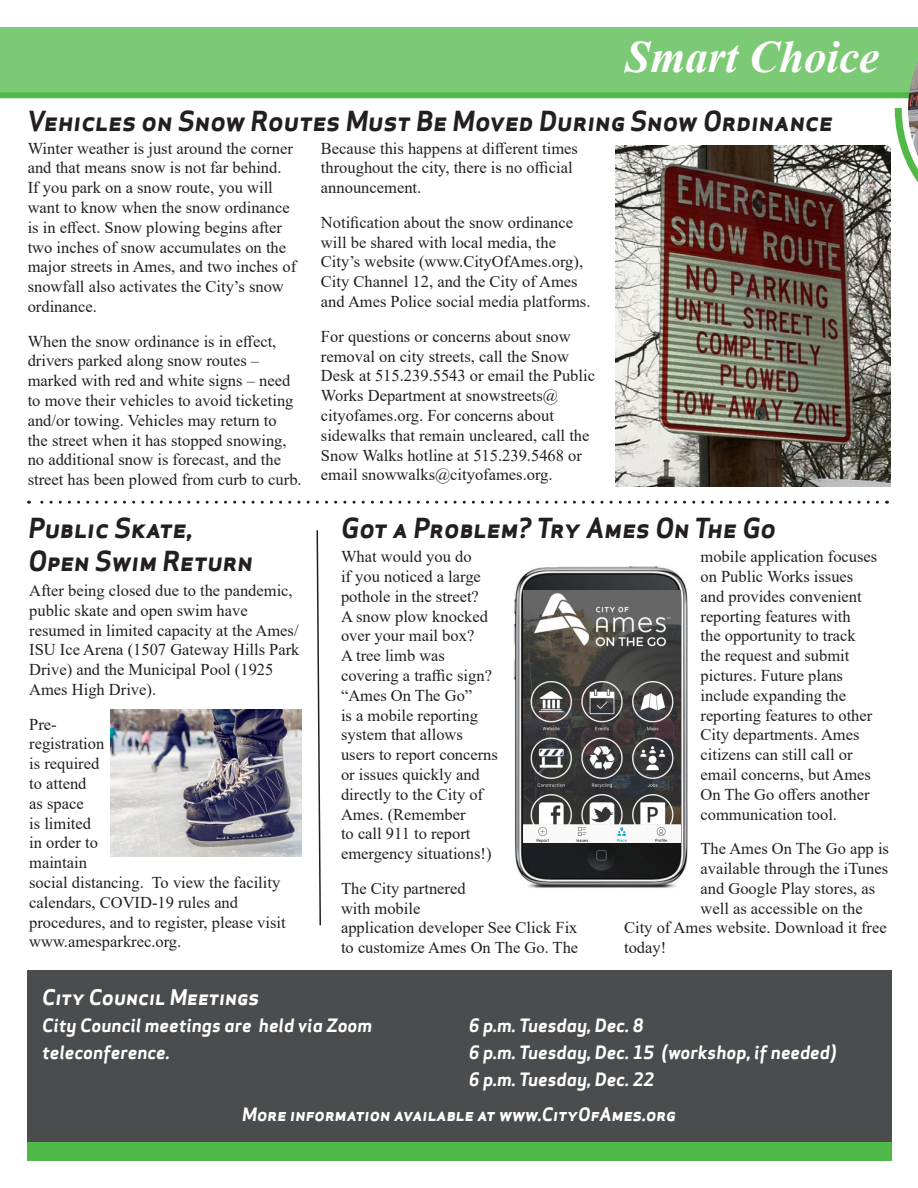
<style>
.page{position:relative;width:918px;height:1188px;background:#fff}
.page>*{position:absolute;margin:0;border:0;box-sizing:border-box;transform-origin:0 0}
.t1{font:italic 700 45px "Times New Roman";color:#fff}
.t2{font:italic 700 27px "Apex Sans";color:#231f20}
.t3{font:italic 700 21px "Apex Sans";color:#fff}
.t4{font:italic 700 18px/27px "Apex Sans";color:#fff}
.t5{font:16.5px/19.8px "Times New Roman";color:#231f20}
</style>
<div class="page">
<div style="left:27px;top:1142px;width:864px;height:19px;background:#51b948"></div>
<svg style="left:28px;top:501px;width:849px;height:3px"></svg>
<div style="left:0;top:27px;width:918px;height:68px;background:#7cca75"></div>
<div style="left:0;top:92px;width:918px;height:6px;background:#51b948"></div>
<div style="left:27px;top:970px;width:864px;height:172px;background:#4b4c4d"></div>
<svg style="left:316px;top:530px;width:5px;height:396px"></svg>
<img style="left:908px;top:62px;width:10px;height:46px">
<svg style="left:895px;top:108px;width:23px;height:75px"></svg>
<img style="left:615px;top:145px;width:276px;height:341px">
<img style="left:111px;top:709px;width:191px;height:147px">
<img style="left:513px;top:566px;width:174px;height:322px">
<img style="left:523px;top:591px;width:157px;height:251px">
<p class="t1" style="left:625px;top:26px;width:255px">Smart Choice</p>
<p class="t2" style="left:27px;top:104px;width:808px">Vehicles on Snow Routes Must Be Moved During Snow Ordinance</p>
<p class="t5" style="left:28px;top:138px;width:270px">Winter weather is just around the corner and that means snow is not far behind.<br>If you park on a snow route, you will want to know when the snow ordinance is in effect. Snow plowing begins after two inches of snow accumulates on the major streets in Ames, and two inches of snowfall also activates the City’s snow ordinance.</p>
<p class="t5" style="left:28px;top:331px;width:276px">When the snow ordinance is in effect, drivers parked along snow routes – marked with red and white signs – need to move their vehicles to avoid ticketing and/or towing. Vehicles may return to<br>the street when it has stopped snowing, no additional snow is forecast, and the street has been plowed from curb to curb.</p>
<p class="t2" style="left:29px;top:511px;width:166px">Public Skate,</p>
<p class="t2" style="left:29px;top:543px;width:226px">Open Swim Return</p>
<p class="t5" style="left:29px;top:580px;width:272px">After being closed due to the pandemic, public skate and open swim have resumed in limited capacity at the Ames/ ISU Ice Arena (1507 Gateway Hills Park Drive) and the Municipal Pool (1925<br>Ames High Drive).</p>
<p class="t5" style="left:29px;top:714px;width:258px">Pre-<br>registration<br>is required<br>to attend<br>as space<br>is limited<br>in order to<br>maintain<br>social distancing. To view the facility calendars, COVID-19 rules and procedures, and to register, please visit www.amesparkrec.org.</p>
<p class="t3" style="left:42px;top:984px;width:219px">City Council Meetings</p>
<p class="t5" style="left:321px;top:138px;width:258px">Because this happens at different times throughout the city, there is no official announcement.</p>
<p class="t5" style="left:321px;top:212px;width:271px">Notification about the snow ordinance will be shared with local media, the City’s website (www.CityOfAmes.org), City Channel 12, and the City of Ames and Ames Police social media platforms.</p>
<p class="t5" style="left:321px;top:326px;width:276px">For questions or concerns about snow removal on city streets, call the Snow Desk at 515.239.5543 or email the Public Works Department at snowstreets@ cityofames.org. For concerns about sidewalks that remain uncleared, call the Snow Walks hotline at 515.239.5468 or email snowwalks@cityofames.org.</p>
<p class="t2" style="left:341px;top:511px;width:437px">Got a Problem? Try Ames On The Go</p>
<p class="t5" style="left:341px;top:546px;width:158px">What would you do<br>if you noticed a large pothole in the street?<br>A snow plow knocked over your mail box?<br>A tree limb was covering a traffic sign? “Ames On The Go”<br>is a mobile reporting system that allows users to report concerns or issues quickly and directly to the City of<br>Ames. (Remember<br>to call 911 to report emergency situations!)</p>
<p class="t5" style="left:341px;top:878px;width:239px">The City partnered<br>with mobile<br>application developer See Click Fix to customize Ames On The Go. The</p>
<p class="t5" style="left:701px;top:546px;width:178px">mobile application focuses on Public Works issues and provides convenient reporting features with<br>the opportunity to track the request and submit pictures. Future plans include expanding the reporting features to other<br>City departments. Ames citizens can still call or email concerns, but Ames<br>On The Go offers another communication tool.</p>
<p class="t5" style="left:701px;top:838px;width:190px">The Ames On The Go app is</p>
<p class="t5" style="left:701px;top:858px;width:189px">available through the iTunes</p>
<p class="t5" style="left:701px;top:878px;width:176px">and Google Play stores, as</p>
<p class="t5" style="left:701px;top:898px;width:164px">well as accessible on the</p>
<p class="t5" style="left:624px;top:918px;width:264px">City of Ames website. Download it free</p>
<p class="t5" style="left:624px;top:937px;width:44px">today!</p>
<p class="t4" style="left:42px;top:1012px;width:332px">City Council meetings are held via Zoom teleconference.</p>
<p class="t4" style="left:469px;top:1012px;width:176px">6 p.m. Tuesday, Dec. 8</p>
<p class="t4" style="left:469px;top:1039px;width:370px">6 p.m. Tuesday, Dec. 15 (workshop, if needed)</p>
<p class="t4" style="left:469px;top:1066px;width:187px">6 p.m. Tuesday, Dec. 22</p>
<p class="t4" style="left:242px;top:1101px;width:435px">More information available at www.CityOfAmes.org</p>
</div>
